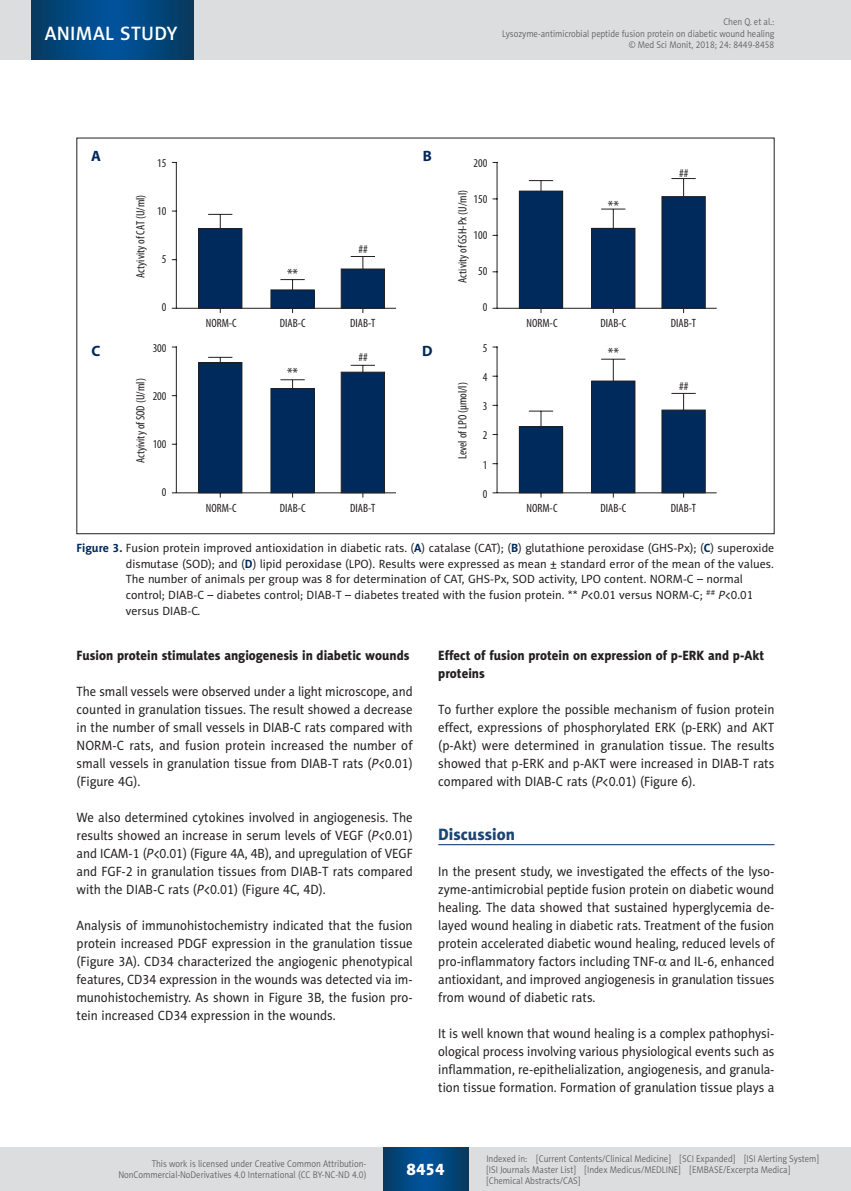
<style>
.page{position:relative;width:851px;height:1191px;background:#fff}
.page>*{position:absolute;margin:0;border:0;box-sizing:border-box;transform-origin:0 0}
.t1{font:19.5px "Naomi Sans EFN Medium";letter-spacing:.015em;color:#fff}
.MSM_Headline_1{font:16.5px "Naomi Sans EFN Heavy";color:#1a4574}
.t2{font:16.5px "Naomi Sans EFN Heavy";color:#fff}
.t3{font:condensed 15px "Myriad Pro";color:#231f20}
.t4{font:700 15px "Myriad Pro";color:#00295c}
.MSM_Body{font:13.5px/18px "Naomi Sans EFN";color:#231f20;text-align:justify;scale:.95 1}
.MSM_Body-2{font:13.5px/18px "Naomi Sans EFN";color:#231f20;text-align:justify;scale:.94 1}
.MSM_Headline_2{font:13.5px/18px "Naomi Sans EFN Heavy";color:#231f20;scale:.95 1}
.MSM_Rycina_tytul{font:12px/15.8px "Naomi Sans EFN";color:#231f20}
.t5{font:condensed 12px "Myriad Pro";color:#231f20}
.t6{font:9.75px/11.2px "Naomi Sans EFN Light";color:#57585a;text-align:right;scale:.9 1}
.s1{font-weight:700;color:#00295c}
.s2{font-style:italic}
.s3{font-family:"Standard Sym L"}
</style>
<div class="page">
<hr style="left:438px;top:844px;width:336px;height:1px;background:#00295c">
<hr style="left:176px;top:162px;width:1px;height:146px;background:#231f20">
<hr style="left:172px;top:308px;width:224px;height:1px;background:#231f20">
<hr style="left:220px;top:214px;width:1px;height:99px;background:#231f20">
<svg style="left:208px;top:214px;width:24px;height:1px"></svg>
<svg style="left:198px;top:228px;width:177px;height:85px"></svg>
<div style="left:341px;top:269px;width:44px;height:40px;background:#00295c;border:1px solid #231f20"></div>
<hr style="left:176px;top:346px;width:1px;height:147px;background:#231f20">
<hr style="left:172px;top:492px;width:224px;height:1px;background:#231f20">
<svg style="left:198px;top:357px;width:177px;height:141px"></svg>
<div style="left:341px;top:372px;width:44px;height:121px;background:#00295c;border:1px solid #231f20"></div>
<hr style="left:496px;top:162px;width:1px;height:146px;background:#231f20">
<hr style="left:492px;top:308px;width:224px;height:1px;background:#231f20">
<svg style="left:518px;top:178px;width:178px;height:135px"></svg>
<div style="left:661px;top:196px;width:44px;height:113px;background:#00295c;border:1px solid #231f20"></div>
<hr style="left:496px;top:346px;width:1px;height:147px;background:#231f20">
<hr style="left:492px;top:492px;width:224px;height:1px;background:#231f20">
<svg style="left:518px;top:358px;width:178px;height:140px"></svg>
<div style="left:661px;top:410px;width:44px;height:83px;background:#00295c;border:1px solid #231f20"></div>
<div style="left:0;top:1148px;width:850px;height:43px;background:#dcdddf"></div>
<svg style="left:383px;top:1147px;width:85px;height:43px;background:#02477e"></svg>
<div style="left:0;top:0;width:850px;height:60px;background:#dcdddf"></div>
<hr style="left:850px;top:0;width:1px;height:60px;background:#dcdddf">
<svg style="left:32px;top:0;width:161px;height:60px;background:#02477f"></svg>
<h1 class="t1" style="left:45px;top:22px;width:134px">ANIMAL STUDY</h1>
<p class="t4" style="left:91px;top:147px;width:11px">A</p>
<p class="t4" style="left:91px;top:341px;width:10px">C</p>
<p class="t5" style="left:157px;top:156px;width:11px">15</p>
<p class="t5" style="left:134px;top:278px;width:85px;rotate:-90deg">Actyivity of CAT (U/ml)</p>
<p class="t5" style="left:157px;top:204px;width:11px">10</p>
<p class="t5" style="left:162px;top:252px;width:6px">5</p>
<p class="t5" style="left:162px;top:300px;width:6px">0</p>
<p class="t5" style="left:153px;top:341px;width:15px">300</p>
<p class="t5" style="left:134px;top:463px;width:86px;rotate:-90deg">Actyivity of SOD (U/ml)</p>
<p class="t5" style="left:153px;top:389px;width:15px">200</p>
<p class="t5" style="left:153px;top:437px;width:15px">100</p>
<p class="t5" style="left:162px;top:485px;width:6px">0</p>
<p class="t3" style="left:287px;top:265px;width:13px">**</p>
<p class="t5" style="left:206px;top:317px;width:32px">NORM-C</p>
<p class="t5" style="left:280px;top:317px;width:27px">DIAB-C</p>
<p class="t3" style="left:287px;top:365px;width:13px">**</p>
<p class="t5" style="left:206px;top:501px;width:32px">NORM-C</p>
<p class="t5" style="left:280px;top:501px;width:27px">DIAB-C</p>
<p class="t5" style="left:358px;top:242px;width:11px">##</p>
<p class="t5" style="left:350px;top:317px;width:27px">DIAB-T</p>
<p class="t5" style="left:358px;top:350px;width:11px">##</p>
<p class="t5" style="left:350px;top:501px;width:27px">DIAB-T</p>
<p class="t6" style="left:502px;top:16px;width:304px">Chen Q. et al.:<br>Lysozyme-antimicrobial peptide fusion protein on diabetic wound healing © Med Sci Monit, 2018; 24: 8449-8458</p>
<p class="t4" style="left:423px;top:147px;width:11px">B</p>
<p class="t4" style="left:422px;top:341px;width:12px">D</p>
<p class="t5" style="left:473px;top:156px;width:15px">200</p>
<p class="t5" style="left:473px;top:192px;width:15px">150</p>
<p class="t5" style="left:473px;top:228px;width:15px">100</p>
<p class="t5" style="left:478px;top:264px;width:11px">50</p>
<p class="t5" style="left:482px;top:300px;width:6px">0</p>
<p class="t5" style="left:456px;top:283px;width:94px;rotate:-90deg">Activity of GSH-Px (U/ml)</p>
<p class="t5" style="left:456px;top:459px;width:79px;rotate:-90deg">Level of LPO (µmol/l)</p>
<p class="t5" style="left:482px;top:341px;width:6px">5</p>
<p class="t5" style="left:482px;top:370px;width:6px">4</p>
<p class="t5" style="left:482px;top:399px;width:6px">3</p>
<p class="t5" style="left:482px;top:429px;width:6px">2</p>
<p class="t5" style="left:482px;top:458px;width:6px">1</p>
<p class="t5" style="left:482px;top:487px;width:6px">0</p>
<p class="t3" style="left:607px;top:198px;width:13px">**</p>
<p class="t5" style="left:526px;top:317px;width:32px">NORM-C</p>
<p class="t5" style="left:600px;top:317px;width:27px">DIAB-C</p>
<p class="t3" style="left:607px;top:345px;width:13px">**</p>
<p class="t5" style="left:526px;top:501px;width:32px">NORM-C</p>
<p class="t5" style="left:600px;top:501px;width:27px">DIAB-C</p>
<p class="t5" style="left:679px;top:166px;width:11px">##</p>
<p class="t5" style="left:670px;top:317px;width:27px">DIAB-T</p>
<p class="t5" style="left:679px;top:380px;width:11px">##</p>
<p class="t5" style="left:670px;top:501px;width:27px">DIAB-T</p>
<p class="MSM_Rycina_tytul" style="left:126px;top:540px;width:650px;text-indent:-49px"><span class="s1">Figure 3.</span> Fusion protein improved antioxidation in diabetic rats. (<span class="s1">A</span>) catalase (CAT); (<span class="s1">B</span>) glutathione peroxidase (GHS-Px); (<span class="s1">C</span>) superoxide dismutase (SOD); and (<span class="s1">D</span>) lipid peroxidase (LPO). Results were expressed as mean ± standard error of the mean of the values.<br>The number of animals per group was 8 for determination of CAT, GHS-Px, SOD activity, LPO content. NORM-C – normal control; DIAB-C – diabetes control; DIAB-T – diabetes treated with the fusion protein. ** <span class="s2">P</span>&lt;0.01 versus NORM-C; <sup>##</sup> <span class="s2">P</span>&lt;0.01 versus DIAB-C.</p>
<p class="MSM_Headline_2" style="left:77px;top:646px;width:352px">Fusion protein stimulates angiogenesis in diabetic wounds</p>
<p class="MSM_Body-2" style="left:77px;top:682px;width:359px">The small vessels were observed under a light microscope, and counted in granulation tissues. The result showed a decrease in the number of small vessels in DIAB-C rats compared with NORM-C rats, and fusion protein increased the number of small vessels in granulation tissue from DIAB-T rats (<span class="s2">P</span>&lt;0.01) (Figure 4G).</p>
<p class="MSM_Body" style="left:77px;top:808px;width:355px">We also determined cytokines involved in angiogenesis. The results showed an increase in serum levels of VEGF (<span class="s2">P</span>&lt;0.01) and ICAM-1 (<span class="s2">P</span>&lt;0.01) (Figure 4A, 4B), and upregulation of VEGF and FGF-2 in granulation tissues from DIAB-T rats compared with the DIAB-C rats (<span class="s2">P</span>&lt;0.01) (Figure 4C, 4D).</p>
<p class="MSM_Body" style="left:77px;top:916px;width:355px">Analysis of immunohistochemistry indicated that the fusion protein increased PDGF expression in the granulation tissue (Figure 3A). CD34 characterized the angiogenic phenotypical features, CD34 expression in the wounds was detected via im&shy;munohistochemistry. As shown in Figure 3B, the fusion pro&shy;tein increased CD34 expression in the wounds.</p>
<p class="MSM_Headline_2" style="left:438px;top:646px;width:344px">Effect of fusion protein on expression of p-ERK and p-Akt proteins</p>
<p class="MSM_Body" style="left:438px;top:700px;width:355px">To further explore the possible mechanism of fusion protein effect, expressions of phosphorylated ERK (p-ERK) and AKT (p-Akt) were determined in granulation tissue. The results showed that p-ERK and p-AKT were increased in DIAB-T rats compared with DIAB-C rats (<span class="s2">P</span>&lt;0.01) (Figure 6).</p>
<p class="MSM_Headline_1" style="left:438px;top:824px;width:78px">Discussion</p>
<p class="MSM_Body" style="left:438px;top:862px;width:355px">In the present study, we investigated the effects of the lyso&shy;zyme-antimicrobial peptide fusion protein on diabetic wound healing. The data showed that sustained hyperglycemia de&shy;layed wound healing in diabetic rats. Treatment of the fusion protein accelerated diabetic wound healing, reduced levels of pro-inflammatory factors including TNF-<span class="s3">a</span> and IL-6, enhanced antioxidant, and improved angiogenesis in granulation tissues from wound of diabetic rats.</p>
<p class="MSM_Body" style="left:438px;top:1024px;width:355px">It is well known that wound healing is a complex pathophysi&shy;ological process involving various physiological events such as inflammation, re-epithelialization, angiogenesis, and granula&shy;tion tissue formation. Formation of granulation tissue plays a</p>
<p class="t6" style="left:118px;top:1158px;width:277px">This work is licensed under Creative Common Attribution-<br>NonCommercial-NoDerivatives 4.0 International (CC BY-NC-ND 4.0)</p>
<p class="t2" style="left:406px;top:1159px;width:40px">8454</p>
<p class="t6" style="left:486px;top:1152px;width:371px;text-align:left">Indexed in: [Current Contents/Clinical Medicine] [SCI Expanded] [ISI Alerting System] [ISI Journals Master List] [Index Medicus/MEDLINE] [EMBASE/Excerpta Medica] [Chemical Abstracts/CAS]</p>
</div>
